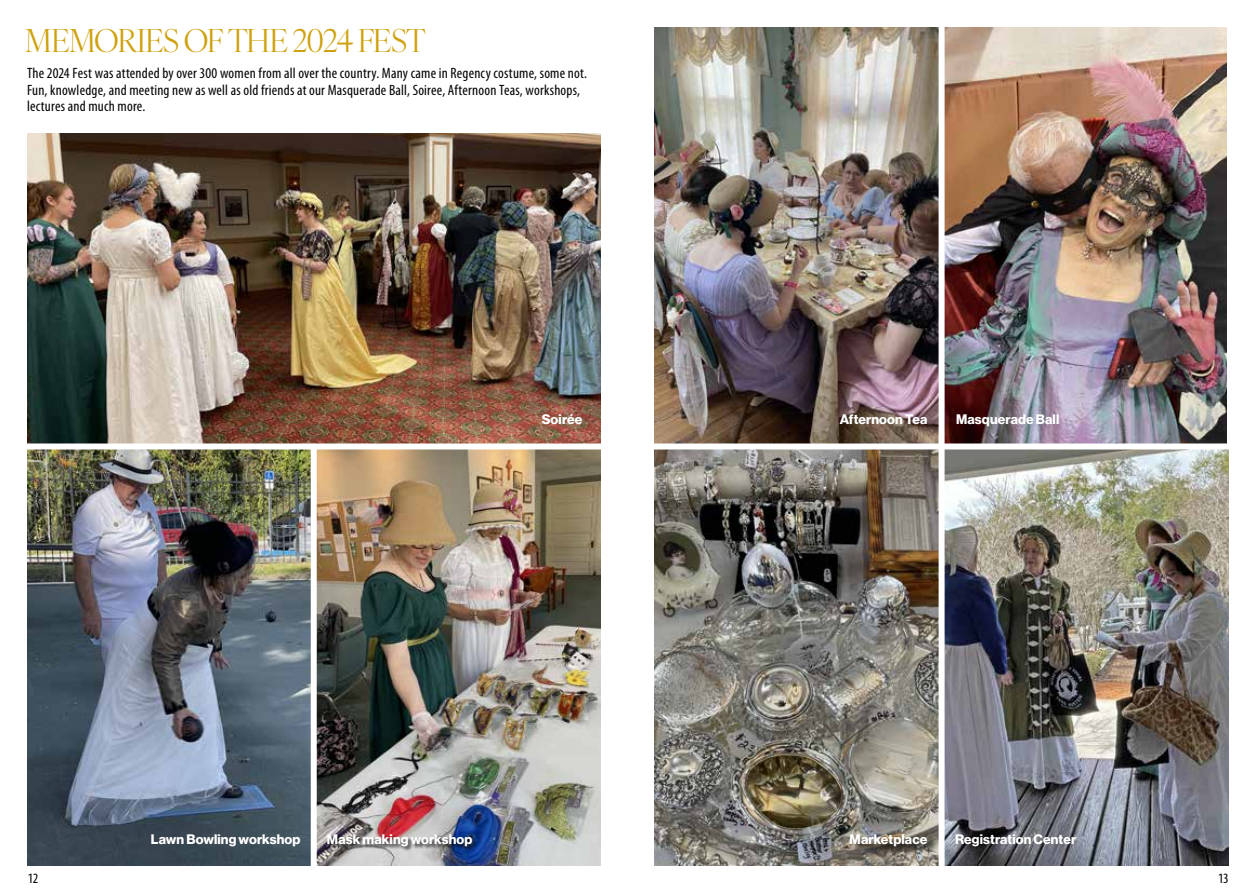
<style>
.page{position:relative;width:1255px;height:893px;background:#fff}
.page>*{position:absolute;margin:0;border:0;box-sizing:border-box;transform-origin:0 0}
.t1{font:31.5px "Ivy Ora Display";letter-spacing:-.035em;color:#cfa10c}
.t2{font:condensed 15px/16.5px "Myriad Pro";letter-spacing:.015em;color:#000}
.t3{font:condensed 14.25px "Myriad Pro";color:#000}
.t4{font:13.5px "N Haas Grotesk DS Pro 75 Bd";letter-spacing:.01em;color:#fff}
</style>
<div class="page">
<img style="left:317px;top:449px;width:283px;height:417px">
<div style="left:328px;top:834px;width:150px;height:18px;background:#000;opacity:.5"></div>
<img style="left:655px;top:449px;width:283px;height:416px">
<div style="left:851px;top:834px;width:87px;height:22px;background:#000;opacity:.75"></div>
<img style="left:944px;top:449px;width:284px;height:417px">
<img style="left:27px;top:449px;width:284px;height:417px">
<img style="left:27px;top:134px;width:573px;height:309px">
<img style="left:654px;top:28px;width:572px;height:415px">
<div style="left:937px;top:3px;width:6px;height:443px;background:#fff"></div>
<div style="left:938px;top:10px;width:6px;height:878px;background:#fff"></div>
<h1 class="t1" style="left:25px;top:17px;width:402px">MEMORIES OF THE 2024 FEST</h1>
<p class="t2" style="left:27px;top:65px;width:561px">The 2024 Fest was attended by over 300 women from all over the country. Many came in Regency costume, some not.<br>Fun, knowledge, and meeting new as well as old friends at our Masquerade Ball, Soiree, Afternoon Teas, workshops, lectures and much more.</p>
<p class="t4" style="left:541px;top:411px;width:42px">Soirée</p>
<p class="t4" style="left:839px;top:411px;width:89px">Afternoon Tea</p>
<p class="t4" style="left:956px;top:411px;width:105px">Masquerade Ball</p>
<p class="t4" style="left:151px;top:831px;width:151px">Lawn Bowling workshop</p>
<p class="t4" style="left:327px;top:831px;width:147px">Mask making workshop</p>
<p class="t4" style="left:849px;top:831px;width:79px">Marketplace</p>
<p class="t4" style="left:955px;top:831px;width:123px">Registration Center</p>
<p class="t3" style="left:28px;top:869px;width:12px">12</p>
<p class="t3" style="left:1217px;top:869px;width:12px">13</p>
</div>
